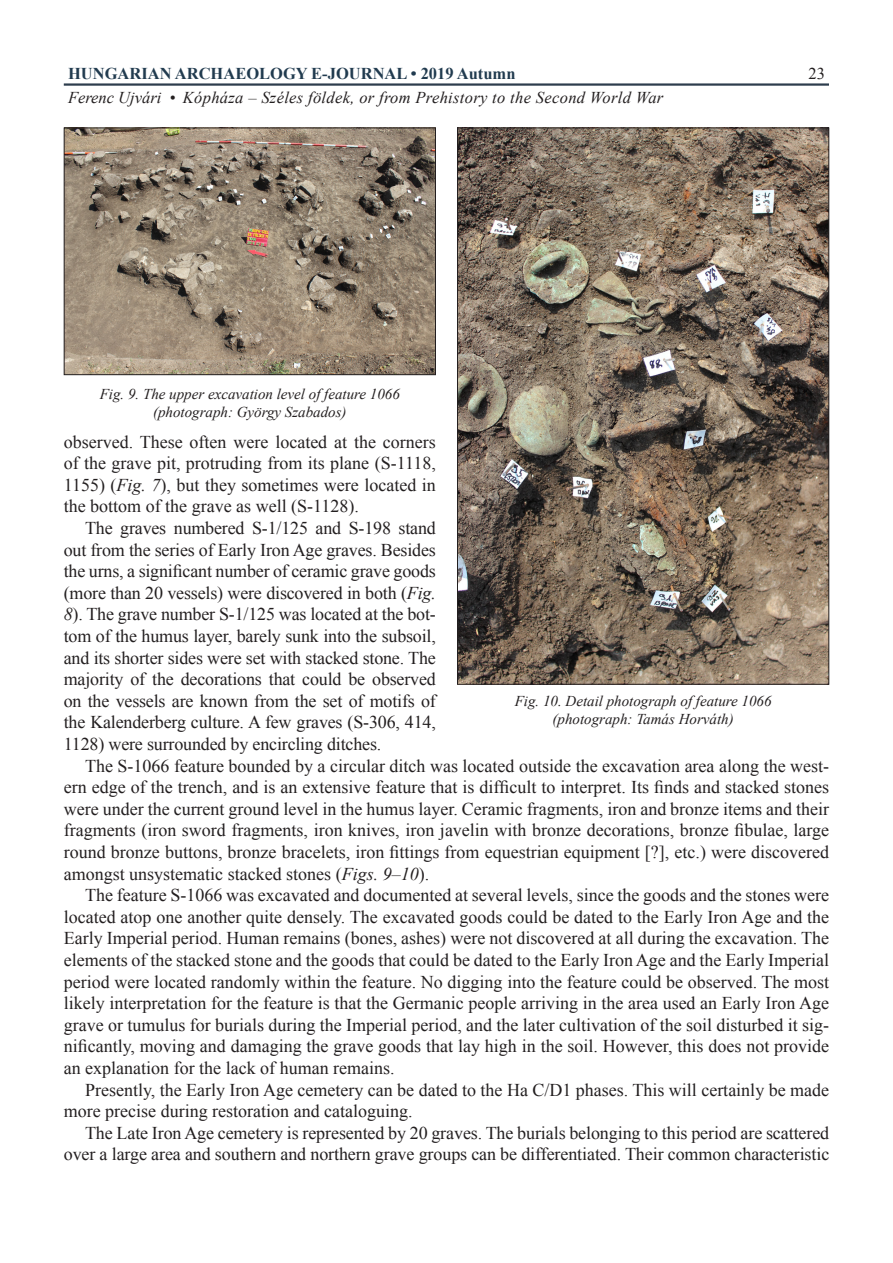
<style>
.page{position:relative;width:893px;height:1263px;background:#fff}
.page>*{position:absolute;margin:0;border:0;box-sizing:border-box;transform-origin:0 0}
.cikk_szoveg_print{font:18px/21.6px "Times New Roman";color:#231f20;text-align:justify}
.t1{font:italic 16.5px "Times New Roman";letter-spacing:.02em;color:#231f20}
.t2{font:700 16.5px "Times New Roman";color:#213b4f}
.t3{font:16.5px "Times New Roman";color:#231f20}
.kepala{font:italic 15px/18px "Times New Roman";color:#231f20;text-align:center}
.s1{font-style:italic}
</style>
<div class="page">
<hr style="left:64px;top:83px;width:765px;height:3px;background:#2d3d4d">
<img style="left:66px;top:130px;width:368px;height:243px">
<div style="left:64px;top:128px;width:372px;height:247px;border:1px solid #231f20"></div>
<img style="left:459px;top:130px;width:368px;height:553px">
<p class="t2" style="left:68px;top:62px;width:449px">HUNGARIAN ARCHAEOLOGY E-JOURNAL • 2019 Autumn</p>
<p class="t3" style="left:808px;top:62px;width:18px">23</p>
<p class="t1" style="left:68px;top:87px;width:597px">Ferenc Ujvári • Kópháza – Széles földek, or from Prehistory to the Second World War</p>
<p class="kepala" style="left:100px;top:385px;width:302px">Fig. 9. The upper excavation level of feature 1066 (photograph: György Szabados)</p>
<p class="cikk_szoveg_print" style="left:64px;top:430px;width:374px">observed. These often were located at the corners of the grave pit, protruding from its plane (S-1118, 1155) (<span class="s1">Fig. 7</span>), but they sometimes were located in the bottom of the grave as well (S-1128).</p>
<p class="cikk_szoveg_print" style="left:64px;top:517px;width:374px;text-indent:21px">The graves numbered S-1/125 and S-198 stand out from the series of Early Iron Age graves. Besides the urns, a significant number of ceramic grave goods (more than 20 vessels) were discovered in both (<span class="s1">Fig.<br>8</span>). The grave number S-1/125 was located at the bot&shy;tom of the humus layer, barely sunk into the subsoil, and its shorter sides were set with stacked stone. The majority of the decorations that could be observed on the vessels are known from the set of motifs of the Kalenderberg culture. A few graves (S-306, 414, 1128) were surrounded by encircling ditches.</p>
<p class="cikk_szoveg_print" style="left:64px;top:754px;width:767px;text-indent:21px">The S-1066 feature bounded by a circular ditch was located outside the excavation area along the west&shy;ern edge of the trench, and is an extensive feature that is difficult to interpret. Its finds and stacked stones were under the current ground level in the humus layer. Ceramic fragments, iron and bronze items and their fragments (iron sword fragments, iron knives, iron javelin with bronze decorations, bronze fibulae, large round bronze buttons, bronze bracelets, iron fittings from equestrian equipment [?], etc.) were discovered amongst unsystematic stacked stones (<span class="s1">Figs. 9–10</span>).</p>
<p class="cikk_szoveg_print" style="left:64px;top:884px;width:767px;text-indent:21px">The feature S-1066 was excavated and documented at several levels, since the goods and the stones were located atop one another quite densely. The excavated goods could be dated to the Early Iron Age and the Early Imperial period. Human remains (bones, ashes) were not discovered at all during the excavation. The elements of the stacked stone and the goods that could be dated to the Early Iron Age and the Early Imperial period were located randomly within the feature. No digging into the feature could be observed. The most likely interpretation for the feature is that the Germanic people arriving in the area used an Early Iron Age grave or tumulus for burials during the Imperial period, and the later cultivation of the soil disturbed it sig&shy;nificantly, moving and damaging the grave goods that lay high in the soil. However, this does not provide an explanation for the lack of human remains.</p>
<p class="cikk_szoveg_print" style="left:64px;top:1078px;width:767px;text-indent:21px">Presently, the Early Iron Age cemetery can be dated to the Ha C/D1 phases. This will certainly be made more precise during restoration and cataloguing.</p>
<p class="cikk_szoveg_print" style="left:64px;top:1122px;width:767px;text-align:right">The Late Iron Age cemetery is represented by 20 graves. The burials belonging to this period are scattered over a large area and southern and northern grave groups can be differentiated. Their common characteristic</p>
<p class="kepala" style="left:515px;top:692px;width:258px">Fig. 10. Detail photograph of feature 1066 (photograph: Tamás Horváth)</p>
</div>
